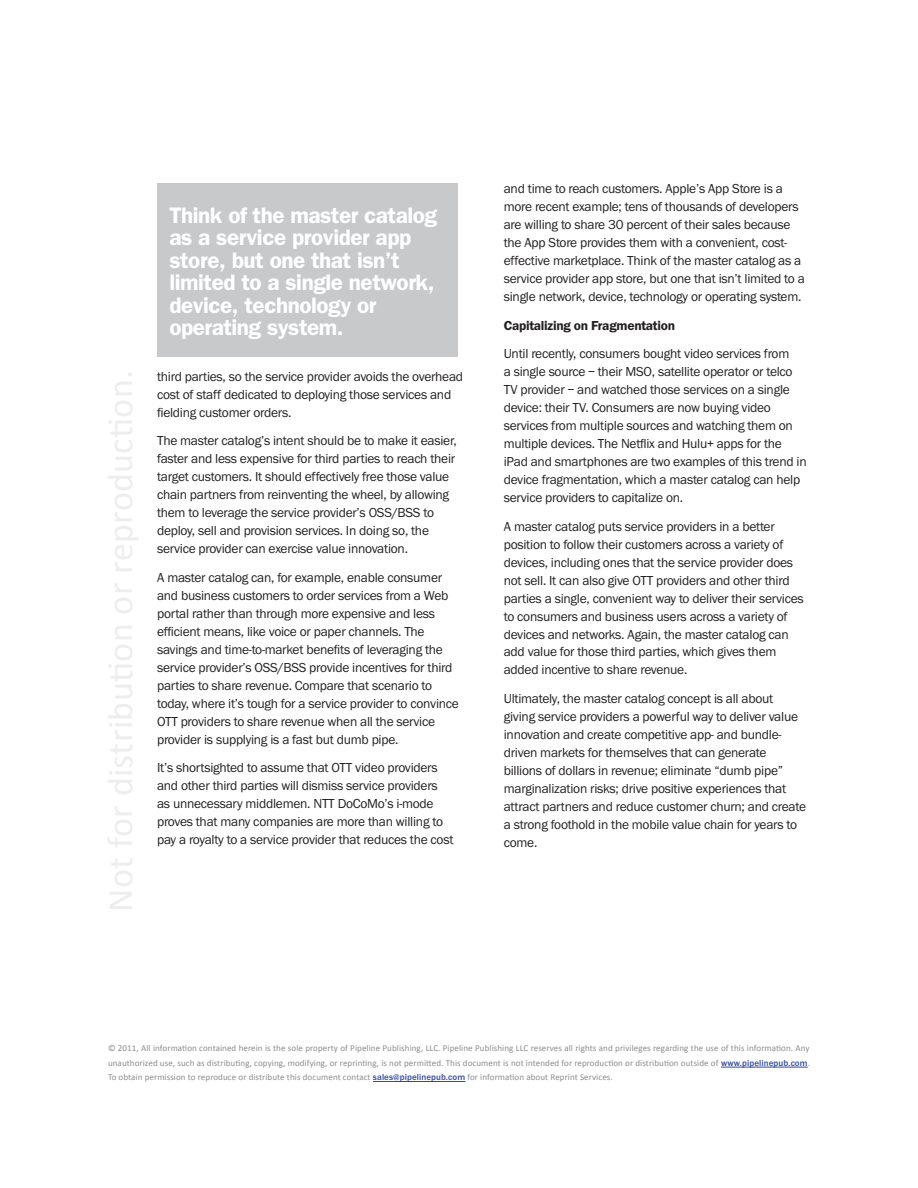
<style>
.page{position:relative;width:918px;height:1188px;background:#fff}
.page>*{position:absolute;margin:0;border:0;box-sizing:border-box;transform-origin:0 0}
.t1{font:600 22.5px/22.5px "Franklin Gothic";letter-spacing:-.02em;color:#fff}
.t2{font:13.5px/18px "Franklin Gothic EF";letter-spacing:-.02em;color:#231f20}
.t3{font:600 13.5px "Franklin Gothic EF";letter-spacing:-.02em;color:#231f20}
.t4{font:9px/14.4px "Calibri";letter-spacing:.01em;color:#8a8c8e;text-align:justify}
.s1{font-family:"Franklin Gothic EF";font-weight:500;color:#32499e}
</style>
<div class="page">
<hr style="left:721px;top:1067px;width:87px;height:1px;background:#32499e">
<hr style="left:373px;top:1081px;width:92px;height:1px;background:#32499e">
<div style="left:157px;top:183px;width:301px;height:173px;background:#c7c9cb"></div>
<h1 class="t1" style="left:169px;top:203px;width:269px">Think of the master catalog as a service provider app store, but one that isn’t limited to a single network, device, technology or operating system.</h1>
<p class="t2" style="left:157px;top:367px;width:308px">third parties, so the service provider avoids the overhead cost of staff dedicated to deploying those services and fielding customer orders.</p>
<p class="t2" style="left:157px;top:432px;width:301px">The master catalog’s intent should be to make it easier, faster and less expensive for third parties to reach their target customers. It should effectively free those value chain partners from reinventing the wheel, by allowing them to leverage the service provider’s OSS/BSS to deploy, sell and provision services. In doing so, the service provider can exercise value innovation.</p>
<p class="t2" style="left:157px;top:568px;width:303px">A master catalog can, for example, enable consumer and business customers to order services from a Web portal rather than through more expensive and less efficient means, like voice or paper channels. The savings and time-to-market benefits of leveraging the service provider’s OSS/BSS provide incentives for third parties to share revenue. Compare that scenario to today, where it’s tough for a service provider to convince OTT providers to share revenue when all the service provider is supplying is a fast but dumb pipe.</p>
<p class="t2" style="left:157px;top:759px;width:298px">It’s shortsighted to assume that OTT video providers and other third parties will dismiss service providers as unnecessary middlemen. NTT DoCoMo’s i-mode proves that many companies are more than willing to pay a royalty to a service provider that reduces the cost</p>
<p class="t2" style="left:504px;top:180px;width:303px">and time to reach customers. Apple’s App Store is a more recent example; tens of thousands of developers are willing to share 30 percent of their sales because the App Store provides them with a convenient, cost&shy;effective marketplace. Think of the master catalog as a service provider app store, but one that isn’t limited to a single network, device, technology or operating system.</p>
<p class="t3" style="left:504px;top:317px;width:173px">Capitalizing on Fragmentation</p>
<p class="t2" style="left:504px;top:345px;width:304px">Until recently, consumers bought video services from<br>a single source – their MSO, satellite operator or telco TV provider – and watched those services on a single device: their TV. Consumers are now buying video services from multiple sources and watching them on multiple devices. The Netflix and Hulu+ apps for the iPad and smartphones are two examples of this trend in device fragmentation, which a master catalog can help service providers to capitalize on.</p>
<p class="t2" style="left:504px;top:517px;width:302px">A master catalog puts service providers in a better position to follow their customers across a variety of devices, including ones that the service provider does not sell. It can also give OTT providers and other third parties a single, convenient way to deliver their services to consumers and business users across a variety of devices and networks. Again, the master catalog can add value for those third parties, which gives them added incentive to share revenue.</p>
<p class="t2" style="left:504px;top:690px;width:304px">Ultimately, the master catalog concept is all about giving service providers a powerful way to deliver value innovation and create competitive app- and bundle&shy;driven markets for themselves that can generate billions of dollars in revenue; eliminate “dumb pipe” marginalization risks; drive positive experiences that attract partners and reduce customer churn; and create a strong foothold in the mobile value chain for years to come.</p>
<p class="t4" style="left:108px;top:1041px;width:704px">© 2011, All information contained herein is the sole property of Pipeline Publishing, LLC. Pipeline Publishing LLC reserves all rights and privileges regarding the use of this information. Any unauthorized use, such as distributing, copying, modifying, or reprinting, is not permitted. This document is not intended for reproduction or distribution outside of <span class="s1">www.pipelinepub.com</span>.<br>To obtain permission to reproduce or distribute this document contact <span class="s1">sales@pipelinepub.com</span> for information about Reprint Services.</p>
</div>
